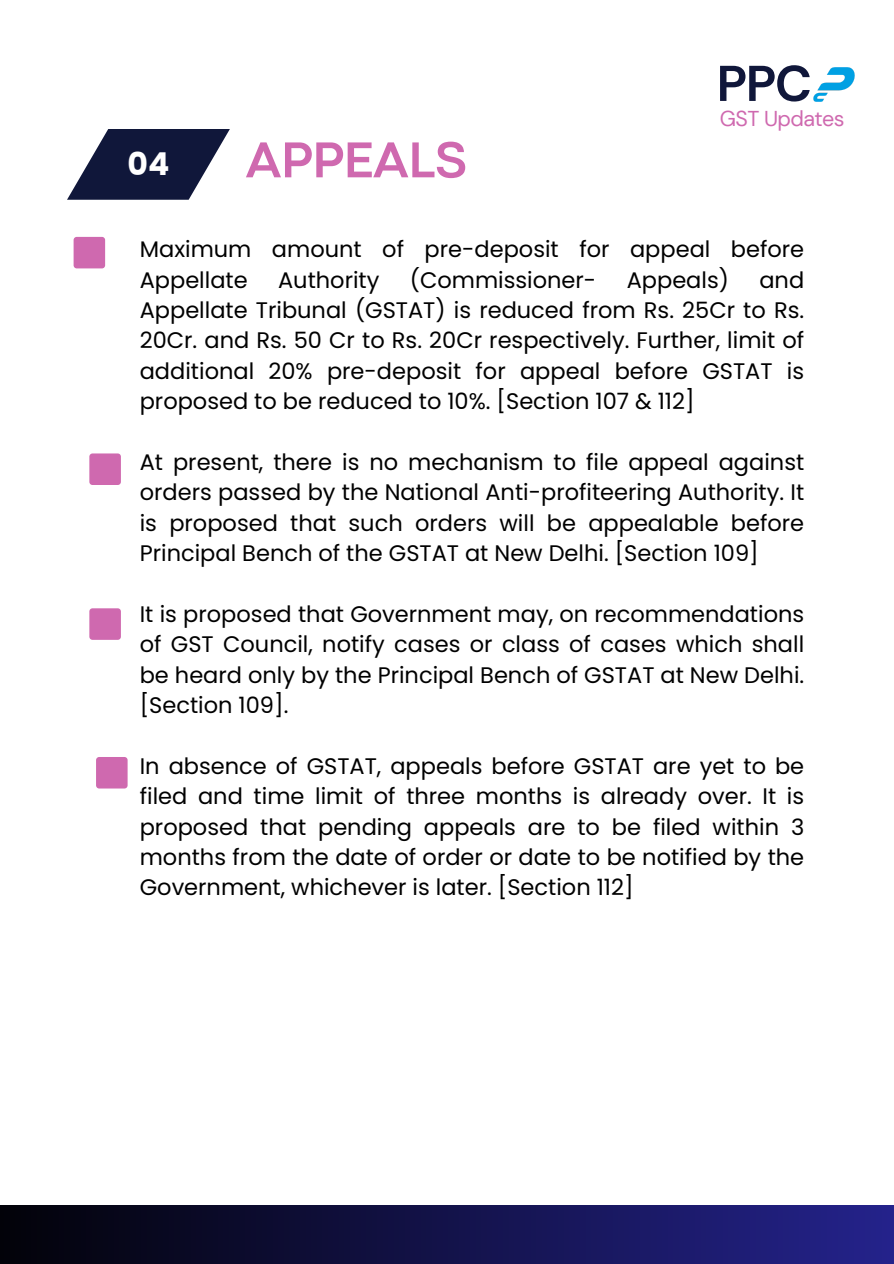
<style>
.page{position:relative;width:894px;height:1264px;background:#fff}
.page>*{position:absolute;margin:0;border:0;box-sizing:border-box;transform-origin:0 0}
.t1{font:700 52.5px "Codec Pro";letter-spacing:-.01em;color:#cf69af}
.t2{font:700 50.1px "DM Sans";color:#10173a}
.t3{font:700 31.5px "Poppins";color:#fff}
.t4{font:22.5px/30.3px "Poppins";color:#000;text-align:justify}
.t5{font:21.45px "DM Sans";letter-spacing:-.025em;color:#cf69af}
</style>
<div class="page">
<div style="left:74px;top:237px;width:31px;height:31px;background:#cf69af;border-radius:3px"></div>
<svg style="left:67px;top:129px;width:163px;height:71px"></svg>
<div style="left:0;top:1205px;width:893px;height:58px;background:linear-gradient(to right,#020209,#24238b)"></div>
<img style="left:813px;top:67px;width:42px;height:35px">
<div style="left:89px;top:453px;width:32px;height:32px;background:#cf69af;border-radius:3px"></div>
<div style="left:89px;top:608px;width:32px;height:32px;background:#cf69af;border-radius:3px"></div>
<div style="left:96px;top:757px;width:31px;height:31px;background:#cf69af;border-radius:3px"></div>
<p class="t3" style="left:127px;top:142px;width:43px">04</p>
<h1 class="t1" style="left:245px;top:141px;width:222px">APPEALS</h1>
<p class="t2" style="left:716px;top:51px;width:97px">PPC</p>
<p class="t5" style="left:719px;top:104px;width:126px">GST Updates</p>
<h2 class="t4" style="left:140px;top:234px;width:665px">Maximum amount of pre-deposit for appeal before<br>Appellate</h2>
<h2 class="t4" style="left:278px;top:264px;width:103px">Authority</h2>
<h2 class="t4" style="left:410px;top:264px;width:188px">(Commissioner-</h2>
<h2 class="t4" style="left:626px;top:264px;width:104px">Appeals)</h2>
<h2 class="t4" style="left:140px;top:264px;width:665px;text-indent:619px">and Appellate Tribunal (GSTAT) is reduced from Rs. 25Cr to Rs.<br>20Cr. and Rs. 50 Cr to Rs. 20Cr respectively. Further, limit of additional 20% pre-deposit for appeal before GSTAT is proposed to be reduced to 10%. [Section 107 &amp; 112]</h2>
<p class="t4" style="left:140px;top:447px;width:665px">At present, there is no mechanism to file appeal against orders passed by the National Anti-profiteering Authority. It is proposed that such orders will be appealable before Principal Bench of the GSTAT at New Delhi. [Section 109]</p>
<p class="t4" style="left:140px;top:599px;width:665px">It is proposed that Government may, on recommendations of GST Council, notify cases or class of cases which shall be heard only by the Principal Bench of GSTAT at New Delhi. [Section 109].</p>
<p class="t4" style="left:140px;top:750px;width:665px">In absence of GSTAT, appeals before GSTAT are yet to be filed and time limit of three months is already over. It is proposed that pending appeals are to be filed within 3 months from the date of order or date to be notified by the Government, whichever is later. [Section 112]</p>
</div>
